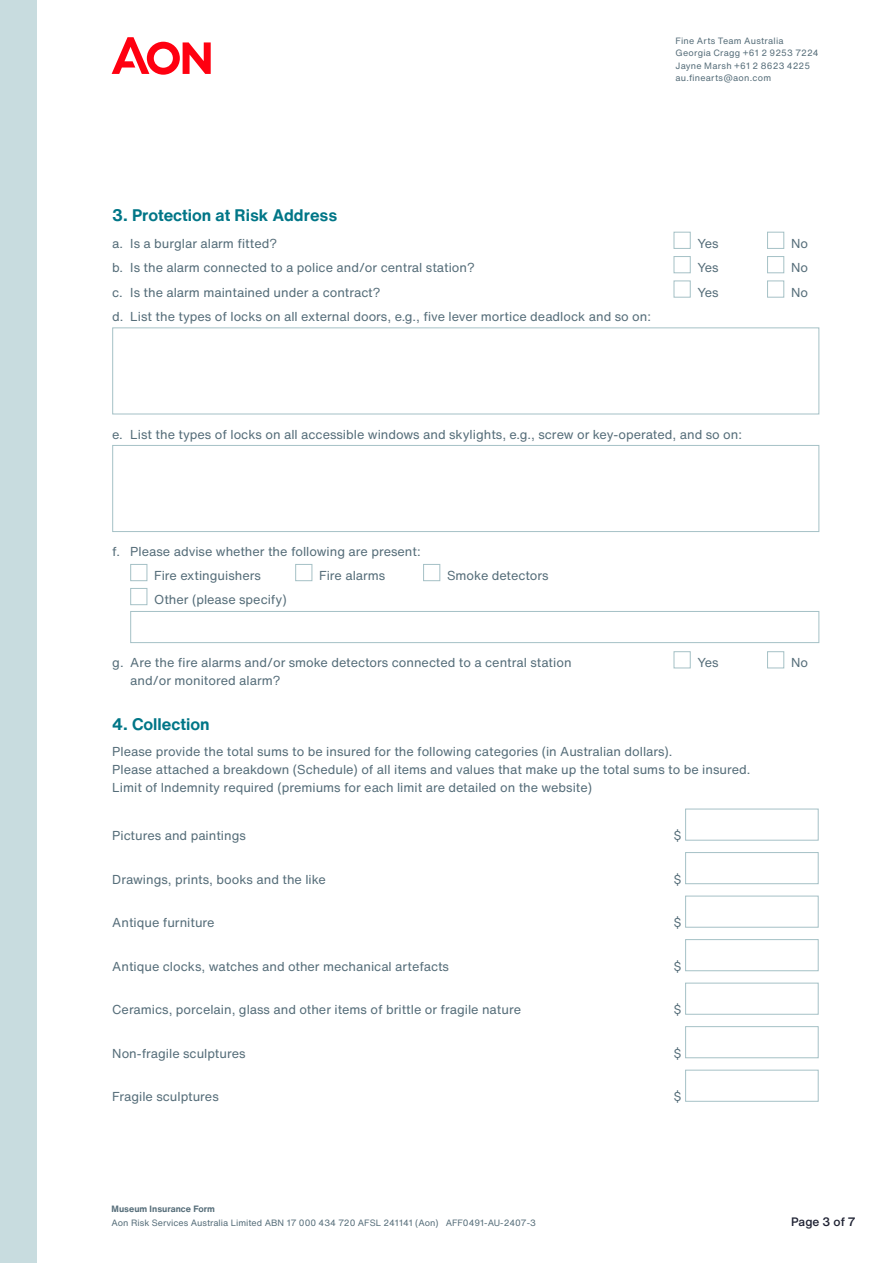
<style>
.page{position:relative;width:893px;height:1263px;background:#fff}
.page>*{position:absolute;margin:0;border:0;box-sizing:border-box;transform-origin:0 0}
.t1{font:700 16.5px "Helvetica Now Text";color:#007687}
.t2{font:12.75px/18px "Helvetica Now Text";color:#556d79}
.t3{font:500 12px "Helvetica Now Text";color:#202334}
.t4{font:9px/12.6px "Helvetica Now Text";letter-spacing:.025em;color:#556d79}
.t5{font:9px "Helvetica Now Text";letter-spacing:.005em;color:#556d79}
.t6{font:700 9px "Helvetica Now Text";color:#556d79}
</style>
<div class="page">
<div style="left:674px;top:232px;width:17px;height:17px;border:1px solid #a5c1c6"></div>
<div style="left:767px;top:232px;width:17px;height:17px;border:1px solid #a5c1c6"></div>
<div style="left:674px;top:256px;width:17px;height:17px;border:1px solid #a5c1c6"></div>
<div style="left:767px;top:256px;width:17px;height:17px;border:1px solid #a5c1c6"></div>
<div style="left:674px;top:281px;width:17px;height:17px;border:1px solid #a5c1c6"></div>
<div style="left:767px;top:281px;width:17px;height:17px;border:1px solid #a5c1c6"></div>
<div style="left:112px;top:327px;width:707px;height:87px;border:1px solid #a5c1c6"></div>
<div style="left:112px;top:445px;width:707px;height:87px;border:1px solid #a5c1c6"></div>
<div style="left:130px;top:564px;width:17px;height:17px;border:1px solid #a5c1c6"></div>
<div style="left:295px;top:564px;width:17px;height:17px;border:1px solid #a5c1c6"></div>
<div style="left:423px;top:564px;width:17px;height:17px;border:1px solid #a5c1c6"></div>
<div style="left:130px;top:588px;width:17px;height:17px;border:1px solid #a5c1c6"></div>
<div style="left:130px;top:611px;width:689px;height:32px;border:1px solid #a5c1c6"></div>
<div style="left:674px;top:651px;width:17px;height:17px;border:1px solid #a5c1c6"></div>
<div style="left:767px;top:651px;width:17px;height:17px;border:1px solid #a5c1c6"></div>
<div style="left:685px;top:809px;width:134px;height:31px;border:1px solid #a5c1c6"></div>
<div style="left:685px;top:852px;width:134px;height:32px;border:1px solid #a5c1c6"></div>
<div style="left:685px;top:896px;width:134px;height:31px;border:1px solid #a5c1c6"></div>
<div style="left:685px;top:939px;width:134px;height:32px;border:1px solid #a5c1c6"></div>
<div style="left:685px;top:983px;width:134px;height:32px;border:1px solid #a5c1c6"></div>
<div style="left:685px;top:1026px;width:134px;height:32px;border:1px solid #a5c1c6"></div>
<div style="left:685px;top:1070px;width:134px;height:32px;border:1px solid #a5c1c6"></div>
<svg style="left:112px;top:37px;width:99px;height:38px"></svg>
<div style="left:0;top:0;width:37px;height:1263px;background:#c8dcdf"></div>
<p class="t4" style="left:675px;top:34px;width:145px">Fine Arts Team Australia<br>Georgia Cragg +61 2 9253 7224<br>Jayne Marsh +61 2 8623 4225 au.finearts@aon.com</p>
<p class="t1" style="left:112px;top:204px;width:227px">3. Protection at Risk Address</p>
<p class="t2" style="left:112px;top:234px;width:166px">a. Is a burglar alarm fitted?</p>
<p class="t2" style="left:697px;top:234px;width:23px">Yes</p>
<p class="t2" style="left:791px;top:234px;width:18px">No</p>
<p class="t2" style="left:112px;top:259px;width:364px">b. Is the alarm connected to a police and/or central station?</p>
<p class="t2" style="left:697px;top:259px;width:23px">Yes</p>
<p class="t2" style="left:791px;top:259px;width:18px">No</p>
<p class="t2" style="left:112px;top:283px;width:270px">c. Is the alarm maintained under a contract?</p>
<p class="t2" style="left:697px;top:283px;width:23px">Yes</p>
<p class="t2" style="left:791px;top:283px;width:18px">No</p>
<p class="t2" style="left:112px;top:308px;width:540px">d. List the types of locks on all external doors, e.g., five lever mortice deadlock and so on:</p>
<p class="t2" style="left:112px;top:425px;width:631px">e. List the types of locks on all accessible windows and skylights, e.g., screw or key-operated, and so on:</p>
<p class="t2" style="left:154px;top:540px;width:268px;line-height:24px;text-indent:-42px">f. Please advise whether the following are present:<br>Fire extinguishers</p>
<p class="t2" style="left:319px;top:567px;width:68px">Fire alarms</p>
<p class="t2" style="left:447px;top:567px;width:103px">Smoke detectors</p>
<p class="t2" style="left:154px;top:591px;width:134px">Other (please specify)</p>
<p class="t2" style="left:112px;top:654px;width:461px">g. Are the fire alarms and/or smoke detectors connected to a central station</p>
<p class="t2" style="left:697px;top:654px;width:23px">Yes</p>
<p class="t2" style="left:791px;top:654px;width:18px">No</p>
<p class="t2" style="left:130px;top:672px;width:152px">and/or monitored alarm?</p>
<p class="t1" style="left:112px;top:713px;width:99px">4. Collection</p>
<p class="t2" style="left:112px;top:743px;width:640px">Please provide the total sums to be insured for the following categories (in Australian dollars).<br>Please attached a breakdown (Schedule) of all items and values that make up the total sums to be insured.<br>Limit of Indemnity required (premiums for each limit are detailed on the website)</p>
<p class="t2" style="left:112px;top:827px;width:135px">Pictures and paintings</p>
<p class="t2" style="left:674px;top:827px;width:10px">$</p>
<p class="t2" style="left:112px;top:870px;width:215px">Drawings, prints, books and the like</p>
<p class="t2" style="left:674px;top:870px;width:10px">$</p>
<p class="t2" style="left:112px;top:914px;width:104px">Antique furniture</p>
<p class="t2" style="left:674px;top:914px;width:10px">$</p>
<p class="t2" style="left:112px;top:957px;width:338px">Antique clocks, watches and other mechanical artefacts</p>
<p class="t2" style="left:674px;top:957px;width:10px">$</p>
<p class="t2" style="left:112px;top:1001px;width:410px">Ceramics, porcelain, glass and other items of brittle or fragile nature</p>
<p class="t2" style="left:674px;top:1001px;width:10px">$</p>
<p class="t2" style="left:112px;top:1044px;width:135px">Non-fragile sculptures</p>
<p class="t2" style="left:674px;top:1044px;width:10px">$</p>
<p class="t2" style="left:112px;top:1088px;width:108px">Fragile sculptures</p>
<p class="t2" style="left:674px;top:1088px;width:10px">$</p>
<p class="t6" style="left:112px;top:1203px;width:105px">Museum Insurance Form</p>
<p class="t5" style="left:112px;top:1216px;width:426px">Aon Risk Services Australia Limited ABN 17 000 434 720 AFSL 241141 (Aon) AFF0491-AU-2407-3</p>
<p class="t3" style="left:791px;top:1213px;width:66px">Page 3 of 7</p>
</div>
